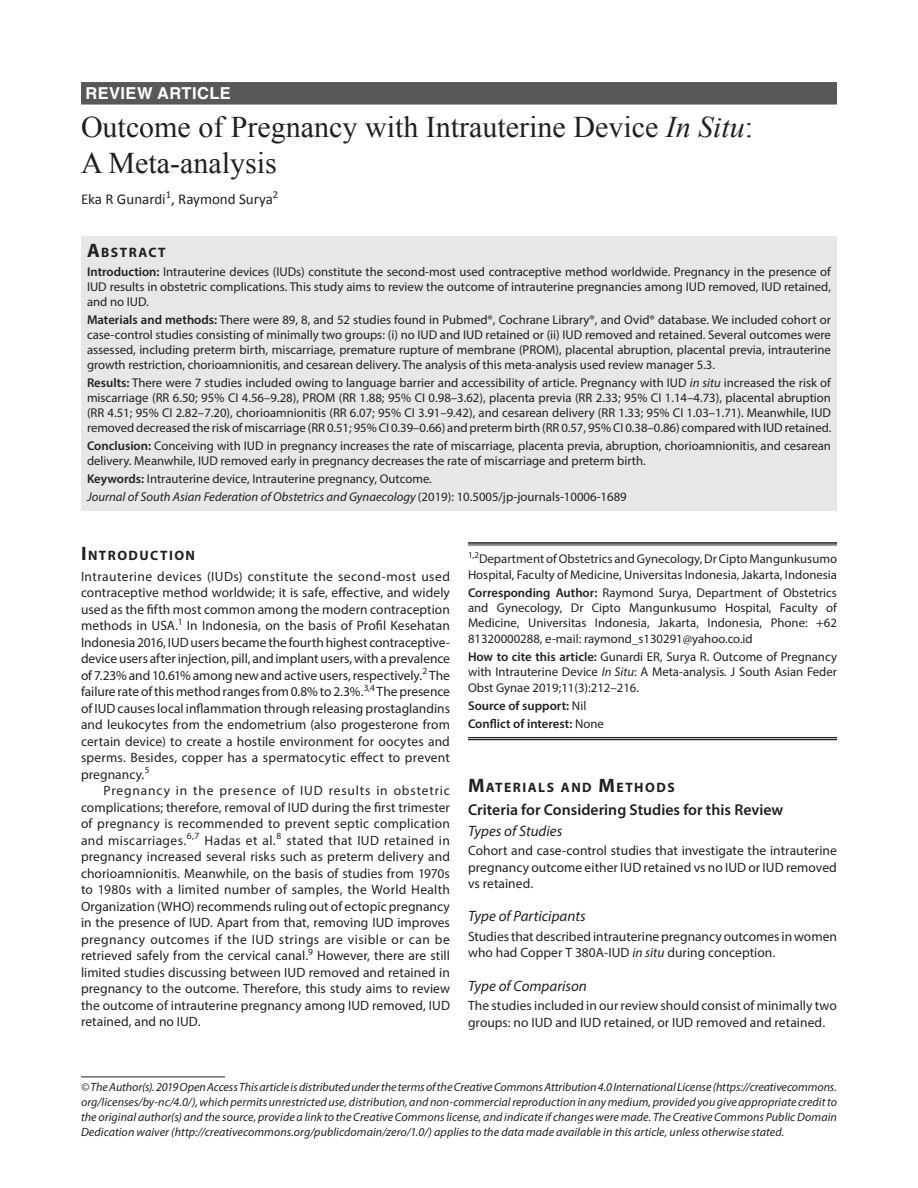
<style>
.page{position:relative;width:918px;height:1188px;background:#fff}
.page>*{position:absolute;margin:0;border:0;box-sizing:border-box;transform-origin:0 0}
.AT{font:30px/36px "Times New Roman";color:#231f20}
.JSAFOG-ART{font:700 16.5px "Helvetica LT Std";letter-spacing:.025em;color:#fff}
.H2-stk{font:600 15.75px "Myriad Pro";color:#231f20}
.t1{font:italic 15px "Myriad Pro";color:#231f20}
.AU{font:15px "Calibri";color:#231f20}
.AB{font:700 13.65px "Myriad Pro";letter-spacing:.105em;color:#231f20}
.Para-first{font:13.5px/16.5px "Myriad Pro";letter-spacing:.005em;color:#231f20;text-align:justify}
.Para{font:13.5px/16.5px "Myriad Pro";letter-spacing:.005em;color:#231f20;text-align:justify}
.KW{font:12.75px/15px "Myriad Pro";color:#231f20;text-align:justify}
.Cor-Para{font:12.75px/15.3px "Myriad Pro";color:#231f20;text-align:justify}
.AF-first{font:12.75px/15.3px "Myriad Pro";color:#231f20}
.JT_DOI{font:italic 12.75px "Myriad Pro";color:#231f20}
.Aff-foot-last{font:600 12.75px "Myriad Pro";color:#231f20}
.Aff-foot{font:600 12.75px "Myriad Pro";color:#231f20}
.Footnote_Text{font:italic 12px/15px "Myriad Pro";letter-spacing:.005em;color:#231f20;text-align:justify}
.s1{font-style:italic}
.s2{font-size:19.5px}
.s3{font-weight:600}
.s4{font-style:normal}
.s5{font-weight:400}
</style>
<div class="page">
<div style="left:81px;top:82px;width:756px;height:23px;background:#57585a"></div>
<div style="left:81px;top:236px;width:756px;height:26px;background:#e6e7e9"></div>
<div style="left:81px;top:261px;width:756px;height:54px;background:#e6e7e9"></div>
<div style="left:81px;top:309px;width:756px;height:69px;background:#e6e7e9"></div>
<div style="left:81px;top:372px;width:756px;height:69px;background:#e6e7e9"></div>
<div style="left:81px;top:435px;width:756px;height:39px;background:#e6e7e9"></div>
<div style="left:81px;top:468px;width:756px;height:24px;background:#e6e7e9"></div>
<div style="left:81px;top:486px;width:756px;height:24px;background:#e6e7e9"></div>
<hr style="left:468px;top:542px;width:369px;height:2px;background:#231f20">
<hr style="left:468px;top:545px;width:369px;height:1px;background:#231f20">
<hr style="left:468px;top:737px;width:369px;height:1px;background:#231f20">
<hr style="left:468px;top:739px;width:369px;height:1px;background:#231f20">
<hr style="left:81px;top:1077px;width:144px;height:1px;background:#231f20">
<p class="JSAFOG-ART" style="left:86px;top:83px;width:147px">REVIEW ARTICLE</p>
<p class="AT" style="left:81px;top:108px;width:674px">Outcome of Pregnancy with Intrauterine Device <span class="s1">In Situ</span>:<br>A Meta-analysis</p>
<p class="AU" style="left:81px;top:190px;width:199px">Eka R Gunardi<sup>1</sup>, Raymond Surya<sup>2</sup></p>
<p class="AB" style="left:87px;top:243px;width:80px"><span class="s2">A</span>BSTRACT</p>
<p class="KW" style="left:87px;top:264px;width:746px"><span class="s3">Introduction:</span> Intrauterine devices (IUDs) constitute the second-most used contraceptive method worldwide. Pregnancy in the presence of IUD results in obstetric complications. This study aims to review the outcome of intrauterine pregnancies among IUD removed, IUD retained, and no IUD.</p>
<p class="KW" style="left:87px;top:312px;width:746px"><span class="s3">Materials and methods:</span> There were 89, 8, and 52 studies found in Pubmed®, Cochrane Library®, and Ovid® database. We included cohort or case-control studies consisting of minimally two groups: (i) no IUD and IUD retained or (ii) IUD removed and retained. Several outcomes were assessed, including preterm birth, miscarriage, premature rupture of membrane (PROM), placental abruption, placental previa, intrauterine growth restriction, chorioamnionitis, and cesarean delivery. The analysis of this meta-analysis used review manager 5.3.</p>
<p class="KW" style="left:87px;top:375px;width:746px"><span class="s3">Results:</span> There were 7 studies included owing to language barrier and accessibility of article. Pregnancy with IUD <span class="s1">in situ</span> increased the risk of miscarriage (RR 6.50; 95% CI 4.56–9.28), PROM (RR 1.88; 95% CI 0.98–3.62), placenta previa (RR 2.33; 95% CI 1.14–4.73), placental abruption (RR 4.51; 95% CI 2.82–7.20), chorioamnionitis (RR 6.07; 95% CI 3.91–9.42), and cesarean delivery (RR 1.33; 95% CI 1.03–1.71). Meanwhile, IUD removed decreased the risk of miscarriage (RR 0.51; 95% CI 0.39–0.66) and preterm birth (RR 0.57, 95% CI 0.38–0.86) compared with IUD retained.</p>
<p class="KW" style="left:87px;top:438px;width:746px"><span class="s3">Conclusion:</span> Conceiving with IUD in pregnancy increases the rate of miscarriage, placenta previa, abruption, chorioamnionitis, and cesarean delivery. Meanwhile, IUD removed early in pregnancy decreases the rate of miscarriage and preterm birth.</p>
<p class="KW" style="left:87px;top:471px;width:346px"><span class="s3">Keywords:</span> Intrauterine device, Intrauterine pregnancy, Outcome.</p>
<p class="JT_DOI" style="left:87px;top:489px;width:541px">Journal of South Asian Federation of Obstetrics and Gynaecology <span class="s4">(2019): 10.5005/jp-journals-10006-1689</span></p>
<h1 class="AB" style="left:81px;top:546px;width:116px"><span class="s2">I</span>NTRODUCTION</h1>
<p class="Para-first" style="left:81px;top:568px;width:371px">Intrauterine devices (IUDs) constitute the second-most used contraceptive method worldwide; it is safe, effective, and widely used as the fifth most common among the modern contraception methods in USA.<sup>1</sup> In Indonesia, on the basis of Profil Kesehatan Indonesia 2016, IUD users became the fourth highest contraceptive&shy;device users after injection, pill, and implant users, with a prevalence of 7.23% and 10.61% among new and active users, respectively.<sup>2</sup> The failure rate of this method ranges from 0.8% to 2.3%.<sup>3,4</sup> The presence of IUD causes local inflammation through releasing prostaglandins and leukocytes from the endometrium (also progesterone from certain device) to create a hostile environment for oocytes and sperms. Besides, copper has a spermatocytic effect to prevent pregnancy.<sup>5</sup></p>
<p class="Para" style="left:81px;top:782px;width:371px;text-indent:22px">Pregnancy in the presence of IUD results in obstetric complications; therefore, removal of IUD during the first trimester of pregnancy is recommended to prevent septic complication and miscarriages.<sup>6,7</sup> Hadas et al.<sup>8</sup> stated that IUD retained in pregnancy increased several risks such as preterm delivery and chorioamnionitis. Meanwhile, on the basis of studies from 1970s to 1980s with a limited number of samples, the World Health Organization (WHO) recommends ruling out of ectopic pregnancy in the presence of IUD. Apart from that, removing IUD improves pregnancy outcomes if the IUD strings are visible or can be retrieved safely from the cervical canal.<sup>9</sup> However, there are still limited studies discussing between IUD removed and retained in pregnancy to the outcome. Therefore, this study aims to review the outcome of intrauterine pregnancy among IUD removed, IUD retained, and no IUD.</p>
<h1 class="AB" style="left:468px;top:779px;width:208px"><span class="s2">M</span>ATERIALS AND <span class="s2">M</span>ETHODS</h1>
<p class="AF-first" style="left:468px;top:551px;width:371px"><sup>1,2</sup>Department of Obstetrics and Gynecology, Dr Cipto Mangunkusumo<br>Hospital, Faculty of Medicine, Universitas Indonesia, Jakarta, Indonesia</p>
<p class="Cor-Para" style="left:468px;top:585px;width:371px"><span class="s3">Corresponding Author:</span> Raymond Surya, Department of Obstetrics and Gynecology, Dr Cipto Mangunkusumo Hospital, Faculty of Medicine, Universitas Indonesia, Jakarta, Indonesia, Phone: +62<br>81320000288, e-mail: raymond_s130291@yahoo.co.id</p>
<p class="Cor-Para" style="left:468px;top:649px;width:371px"><span class="s3">How to cite this article:</span> Gunardi ER, Surya R. Outcome of Pregnancy with Intrauterine Device <span class="s1">In Situ</span>: A Meta-analysis. J South Asian Feder Obst Gynae 2019;11(3):212–216.</p>
<p class="Aff-foot" style="left:468px;top:698px;width:120px">Source of support: <span class="s5">Nil</span></p>
<p class="Aff-foot-last" style="left:468px;top:716px;width:137px">Conflict of interest: <span class="s5">None</span></p>
<p class="H2-stk" style="left:468px;top:799px;width:317px">Criteria for Considering Studies for this Review</p>
<h3 class="t1" style="left:468px;top:822px;width:96px">Types of Studies</h3>
<p class="Para-first" style="left:468px;top:842px;width:370px">Cohort and case-control studies that investigate the intrauterine pregnancy outcome either IUD retained vs no IUD or IUD removed vs retained.</p>
<h3 class="t1" style="left:468px;top:907px;width:119px">Type of Participants</h3>
<p class="Para-first" style="left:468px;top:928px;width:370px">Studies that described intrauterine pregnancy outcomes in women who had Copper T 380A-IUD <span class="s1">in situ</span> during conception.</p>
<h3 class="t1" style="left:468px;top:976px;width:120px">Type of Comparison</h3>
<p class="Para-first" style="left:468px;top:997px;width:370px">The studies included in our review should consist of minimally two groups: no IUD and IUD retained, or IUD removed and retained.</p>
<p class="Footnote_Text" style="left:81px;top:1079px;width:758px">© The Author(s). 2019 Open Access This article is distributed under the terms of the Creative Commons Attribution 4.0 International License (https://creativecommons. org/licenses/by-nc/4.0/), which permits unrestricted use, distribution, and non-commercial reproduction in any medium, provided you give appropriate credit to the original author(s) and the source, provide a link to the Creative Commons license, and indicate if changes were made. The Creative Commons Public Domain Dedication waiver (http://creativecommons.org/publicdomain/zero/1.0/) applies to the data made available in this article, unless otherwise stated.</p>
</div>
